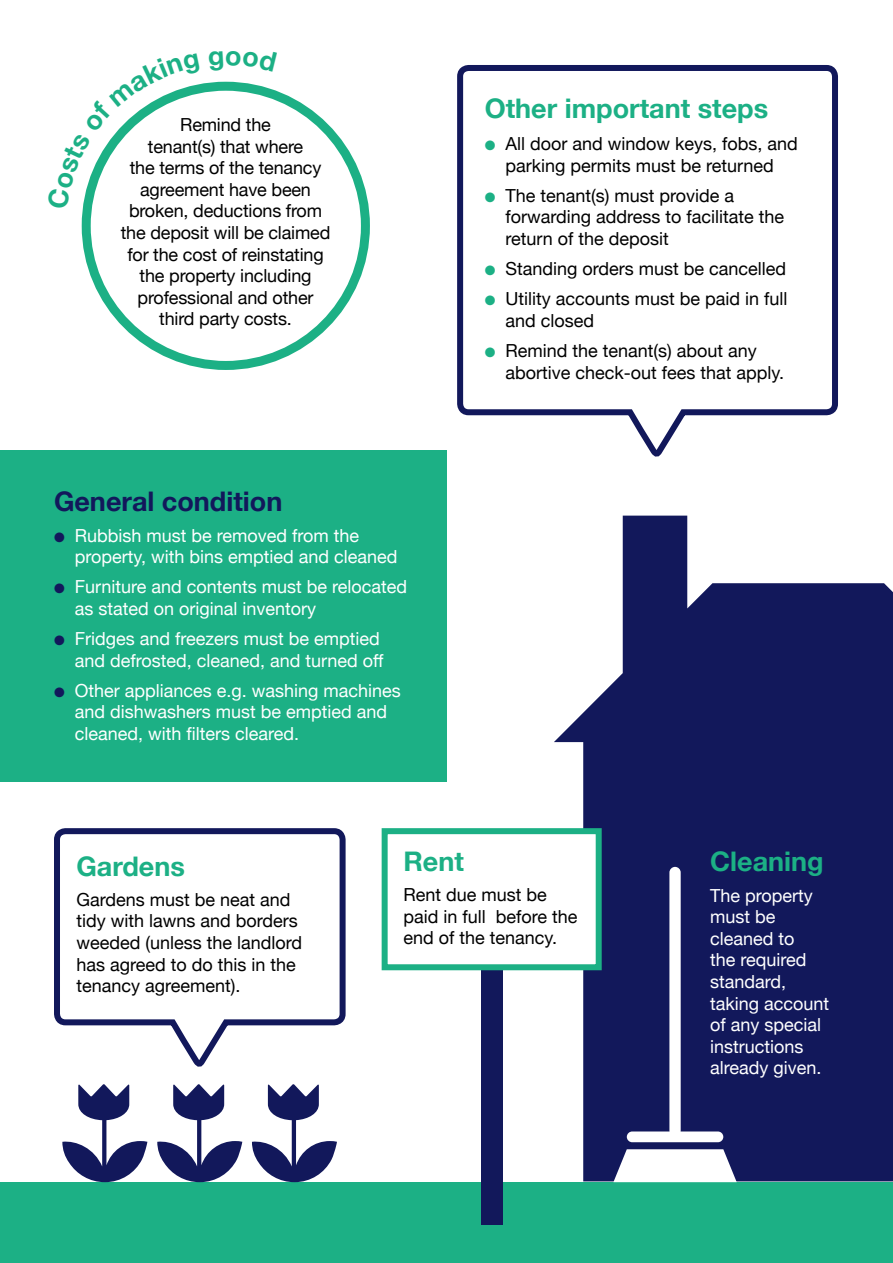
<style>
.page{position:relative;width:893px;height:1263px;background:#fff}
.page>*{position:absolute;margin:0;border:0;box-sizing:border-box;transform-origin:0 0}
.t1{font:700 27px "Helvetica Neue";color:#1cb085}
.t2{font:700 27px "Helvetica Neue";color:#12185b}
.t3{font:18px/21.6px "Helvetica Neue";color:#000}
.t4{font:18px/21.6px "Helvetica Neue";color:#fff}
.s1{color:#12185b}
.s2{color:#1cb085}
</style>
<div class="page">
<div style="left:0;top:1182px;width:893px;height:81px;background:#1cb085"></div>
<svg style="left:554px;top:516px;width:339px;height:665px;fill:#12185b"></svg>
<svg style="left:62px;top:1084px;width:85px;height:98px"></svg>
<svg style="left:157px;top:1084px;width:85px;height:98px"></svg>
<svg style="left:252px;top:1084px;width:85px;height:98px"></svg>
<svg style="left:54px;top:828px;width:292px;height:239px"></svg>
<div style="left:669px;top:867px;width:12px;height:269px;background:#fff;border-radius:6px"></div>
<div style="left:627px;top:1131px;width:96px;height:11px;background:#fff;border-radius:5px"></div>
<svg style="left:613px;top:1149px;width:124px;height:33px"></svg>
<div style="left:481px;top:953px;width:21px;height:271px;background:#12185b"></div>
<svg style="left:381px;top:825px;width:224px;height:148px"></svg>
<svg style="left:457px;top:65px;width:381px;height:392px"></svg>
<div style="left:82px;top:82px;width:288px;height:288px;border:9px solid #1cb085;border-radius:50%"></div>
<div style="left:0;top:450px;width:446px;height:332px;background:#1cb085"></div>
<svg style="left:82px;top:84px;width:118px;height:125px"></svg>
<p class="t3" style="left:121px;top:115px;width:211px;text-align:center">Remind the<br>tenant(s) that where<br>the terms of the tenancy agreement have been broken, deductions from the deposit will be claimed for the cost of reinstating the property including professional and other third party costs.</p>
<h1 class="t2" style="left:54px;top:481px;width:230px">General condition</h1>
<p class="t4" style="left:75px;top:525px;width:324px;text-indent:-21px"><span class="s1">●</span> Rubbish must be removed from the property, with bins emptied and cleaned</p>
<p class="t4" style="left:75px;top:577px;width:334px;text-indent:-21px"><span class="s1">●</span> Furniture and contents must be relocated as stated on original inventory</p>
<p class="t4" style="left:54px;top:629px;width:331px;text-align:right"><span class="s1">●</span> Fridges and freezers must be emptied and defrosted, cleaned, and turned off</p>
<p class="t4" style="left:75px;top:680px;width:328px;text-indent:-21px"><span class="s1">●</span> Other appliances e.g. washing machines and dishwashers must be emptied and cleaned, with filters cleared.</p>
<h1 class="t1" style="left:485px;top:87px;width:285px">Other important steps</h1>
<p class="t3" style="left:485px;top:134px;width:315px;text-align:center"><span class="s2">●</span> All door and window keys, fobs, and parking permits must be returned</p>
<p class="t3" style="left:505px;top:186px;width:280px;text-indent:-21px"><span class="s2">●</span> The tenant(s) must provide a forwarding address to facilitate the return of the deposit</p>
<p class="t3" style="left:485px;top:259px;width:303px"><span class="s2">●</span> Standing orders must be cancelled</p>
<p class="t3" style="left:505px;top:289px;width:284px;text-indent:-21px"><span class="s2">●</span> Utility accounts must be paid in full and closed</p>
<p class="t3" style="left:505px;top:341px;width:280px;text-indent:-21px"><span class="s2">●</span> Remind the tenant(s) about any abortive check-out fees that apply.</p>
<h1 class="t1" style="left:76px;top:845px;width:110px">Gardens</h1>
<p class="t3" style="left:76px;top:889px;width:227px">Gardens must be neat and tidy with lawns and borders weeded (unless the landlord has agreed to do this in the tenancy agreement).</p>
<h1 class="t1" style="left:403px;top:840px;width:62px">Rent</h1>
<p class="t3" style="left:403px;top:885px;width:176px">Rent due must be paid in full before the end of the tenancy.</p>
<h1 class="t1" style="left:710px;top:840px;width:115px">Cleaning</h1>
<p class="t4" style="left:710px;top:885px;width:121px">The property must be cleaned to<br>the required standard, taking account of any special instructions already given.</p>
</div>
